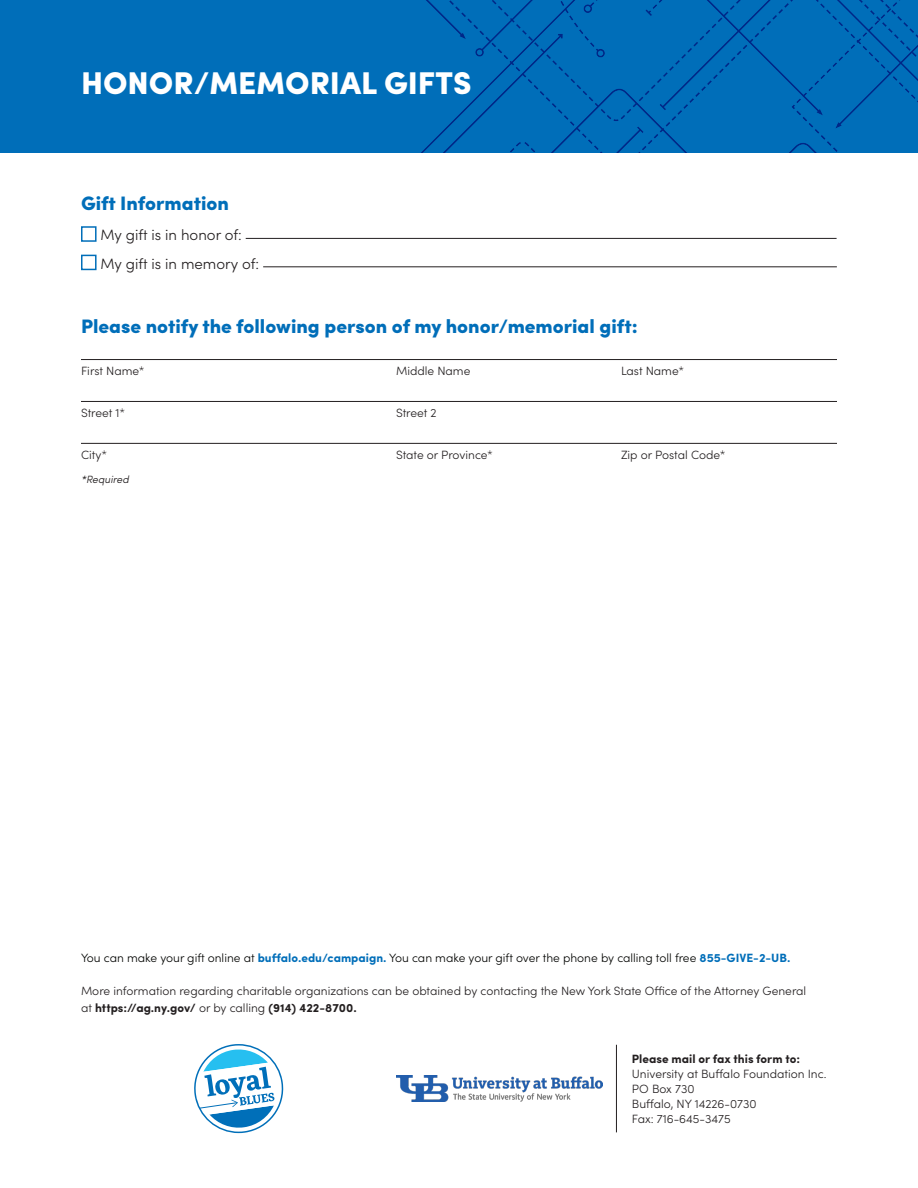
<style>
.page{position:relative;width:918px;height:1188px;background:#fff}
.page>*{position:absolute;margin:0;border:0;box-sizing:border-box;transform-origin:0 0}
.t1{font:900 31.5px "Sofia Pro";color:#fff}
.Form_with_Lines{font:900 19.5px "Sofia Pro";color:#006eb9}
.Form_with_Lines-2{font:300 15px "Sofia Pro";color:#231f20}
.Form_with_Lines-3{font:300 12px/15px "Sofia Pro";color:#231f20}
.t2{font:300 12px "Sofia Pro";color:#040503}
.Form_with_Lines-4{font:italic 300 10.5px "Sofia Pro";color:#231f20}
.s1{font-weight:700;color:#006eb9}
.s2{font-weight:700}
</style>
<div class="page">
<div style="left:0;top:0;width:918px;height:152px;background:#006eb9"></div>
<div style="left:81px;top:226px;width:16px;height:16px;border:2px solid #006eb9"></div>
<hr style="left:246px;top:238px;width:591px;height:1px;background:#231f20">
<div style="left:81px;top:255px;width:16px;height:15px;border:2px solid #006eb9"></div>
<hr style="left:263px;top:266px;width:574px;height:1px;background:#231f20">
<hr style="left:81px;top:359px;width:756px;height:1px;background:#231f20">
<hr style="left:81px;top:401px;width:756px;height:1px;background:#231f20">
<hr style="left:81px;top:443px;width:756px;height:1px;background:#231f20">
<img style="left:396px;top:1075px;width:207px;height:27px">
<hr style="left:616px;top:1045px;width:1px;height:87px;background:#231f20">
<svg style="left:194px;top:1044px;width:90px;height:90px"></svg>
<p class="t1" style="left:81px;top:58px;width:392px">HONOR/MEMORIAL GIFTS</p>
<p class="Form_with_Lines" style="left:81px;top:188px;width:150px">Gift Information</p>
<p class="Form_with_Lines-2" style="left:100px;top:224px;width:143px">My gift is in honor of:</p>
<p class="Form_with_Lines-2" style="left:100px;top:253px;width:160px">My gift is in memory of:</p>
<p class="Form_with_Lines" style="left:81px;top:311px;width:558px">Please notify the following person of my honor/memorial gift:</p>
<p class="Form_with_Lines-3" style="left:81px;top:363px;width:65px">First Name*</p>
<p class="Form_with_Lines-3" style="left:396px;top:363px;width:76px">Middle Name</p>
<p class="Form_with_Lines-3" style="left:621px;top:363px;width:65px">Last Name*</p>
<p class="Form_with_Lines-3" style="left:81px;top:404px;width:46px">Street 1*</p>
<p class="Form_with_Lines-3" style="left:396px;top:404px;width:42px">Street 2</p>
<p class="Form_with_Lines-3" style="left:81px;top:446px;width:28px">City*</p>
<p class="Form_with_Lines-3" style="left:396px;top:446px;width:99px">State or Province*</p>
<p class="Form_with_Lines-3" style="left:621px;top:446px;width:106px">Zip or Postal Code*</p>
<p class="Form_with_Lines-4" style="left:81px;top:471px;width:49px">*Required</p>
<p class="t2" style="left:81px;top:949px;width:711px">You can make your gift online at <span class="s1">buffalo.edu/campaign.</span> You can make your gift over the phone by calling toll free <span class="s1">855-GIVE-2-UB.</span></p>
<p class="Form_with_Lines-3" style="left:81px;top:982px;width:727px;line-height:16.5px">More information regarding charitable organizations can be obtained by contacting the New York State Office of the Attorney General at <span class="s2">https://ag.ny.gov/</span> or by calling <span class="s2">(914) 422-8700.</span></p>
<p class="Form_with_Lines-3" style="left:632px;top:1051px;width:196px"><span class="s2">Please mail or fax this form to:<br></span>University at Buffalo Foundation Inc.<br>PO Box 730</p>
<p class="Form_with_Lines-3" style="left:632px;top:1096px;width:126px">Buffalo, NY 14226-0730</p>
<p class="Form_with_Lines-3" style="left:632px;top:1111px;width:100px">Fax: 716-645-3475</p>
</div>
